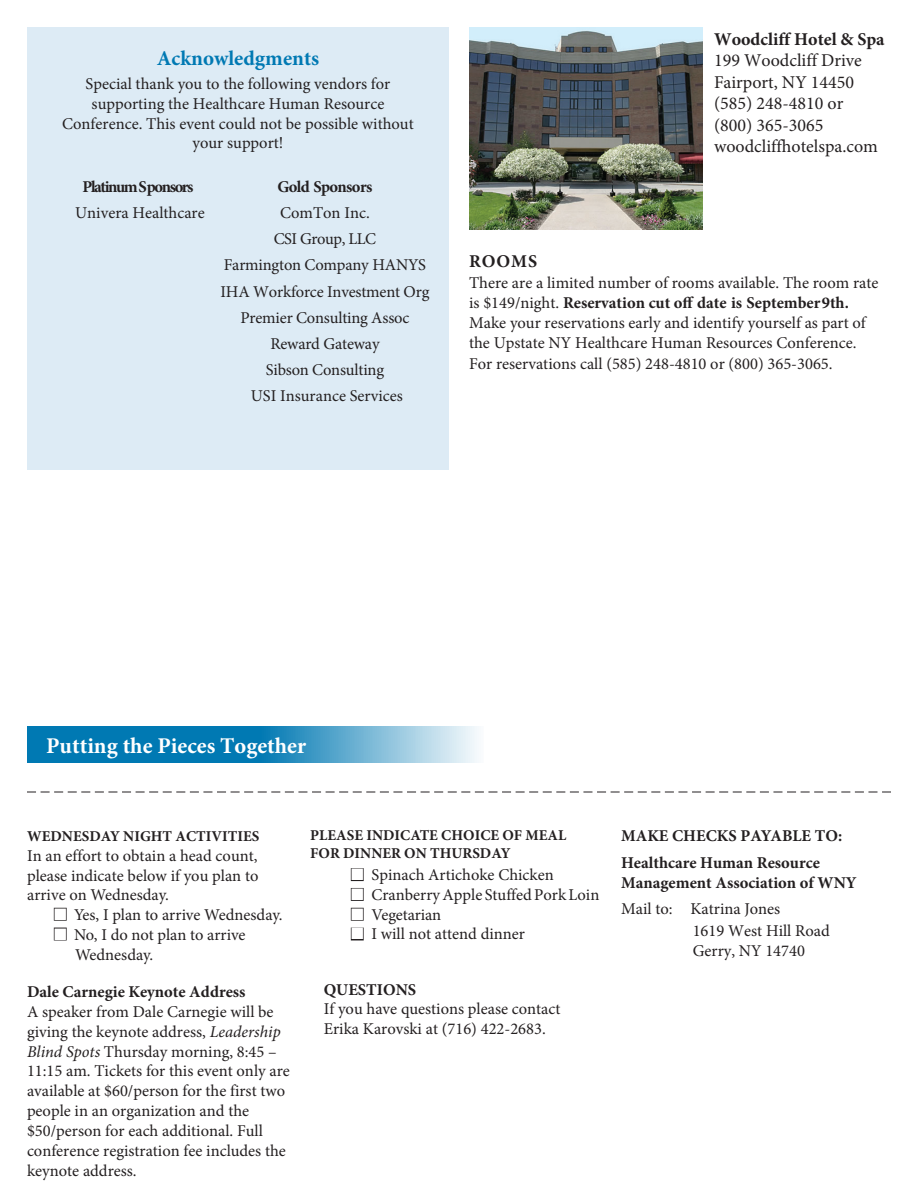
<style>
.page{position:relative;width:918px;height:1188px;background:#fff}
.page>*{position:absolute;margin:0;border:0;box-sizing:border-box;transform-origin:0 0}
.t1{font:700 22.5px "Minion Pro";color:#fff}
.sponsor_head{font:700 21px "Minion Pro";color:#0079b3}
.t2{font:18px/21.5px "Minion Pro";color:#231f20}
.t3{font:700 18px "Minion Pro";letter-spacing:.05em;color:#231f20}
.body_text{font:16.5px/19.8px "Minion Pro";color:#231f20}
.sponsor_head-2{font:16.5px/19.8px "Minion Pro";color:#231f20;text-align:center}
.body_text-2{font:700 16.5px/26.8px "Minion Pro";color:#231f20}
.subhead{font:700 15px/18px "Minion Pro";color:#231f20}
.s1{font-weight:700}
.s2{color:#fff}
.s3{font-style:italic}
.s4{font-weight:400}
</style>
<div class="page">
<img style="left:469px;top:27px;width:233px;height:202px">
<div style="left:27px;top:27px;width:422px;height:443px;background:#ddebf5"></div>
<svg style="left:27px;top:792px;width:864px;height:1px"></svg>
<div style="left:54px;top:908px;width:13px;height:13px;border:2px solid #231f20"></div>
<div style="left:54px;top:928px;width:13px;height:12px;border:2px solid #231f20"></div>
<div style="left:351px;top:868px;width:13px;height:13px;border:2px solid #231f20"></div>
<div style="left:351px;top:888px;width:13px;height:13px;border:2px solid #231f20"></div>
<div style="left:351px;top:908px;width:13px;height:13px;border:2px solid #231f20"></div>
<div style="left:351px;top:928px;width:13px;height:12px;border:2px solid #231f20"></div>
<svg style="left:27px;top:727px;width:450px;height:36px;background:#3a97c4"></svg>
<p class="sponsor_head" style="left:157px;top:44px;width:164px">Acknowledgments</p>
<p class="sponsor_head-2" style="left:62px;top:74px;width:353px">Special thank you to the following vendors for supporting the Healthcare Human Resource Conference. This event could not be possible without your support!</p>
<p class="body_text" style="left:75px;top:174px;width:131px;line-height:26.1px;text-align:center"><span class="s1">Platinum Sponsors<br></span>Univera Healthcare</p>
<p class="body_text" style="left:221px;top:174px;width:210px;line-height:26.1px;text-align:center"><span class="s1">Gold Sponsors<br></span>ComTon Inc.<br>CSI Group, LLC<br>Farmington Company HANYS<br>IHA Workforce Investment Org<br>Premier Consulting Assoc<br>Reward Gateway<br>Sibson Consulting<br>USI Insurance Services</p>
<p class="t2" style="left:714px;top:29px;width:172px"><span class="s1">Woodcliff Hotel &amp; Spa<br></span>199 Woodcliff Drive<br>Fairport, NY 14450 (585) 248-4810 or (800) 365-3065 woodcliffhotelspa.com</p>
<p class="t3" style="left:469px;top:248px;width:70px">ROOMS</p>
<p class="body_text" style="left:469px;top:272px;width:411px;line-height:20.2px">There are a limited number of rooms available. The room rate is $149/night. <span class="s1">Reservation cut off date is September 9th.<br></span>Make your reservations early and identify yourself as part of the Upstate NY Healthcare Human Resources Conference.<br>For reservations call (585) 248-4810 or (800) 365-3065.</p>
<p class="t1" style="left:46px;top:730px;width:262px">Putting the Pieces Together</p>
<p class="subhead" style="left:27px;top:827px;width:234px">WEDNESDAY NIGHT ACTIVITIES</p>
<p class="body_text" style="left:27px;top:846px;width:233px;text-align:justify">In an effort to obtain a head count, please indicate below if you plan to arrive on Wednesday.</p>
<p class="body_text" style="left:54px;top:905px;width:230px"><span class="s2">■</span> Yes, I plan to arrive Wednesday.</p>
<p class="body_text" style="left:75px;top:925px;width:172px;text-indent:-21px"><span class="s2">■</span> No, I do not plan to arrive<br>Wednesday.</p>
<p class="body_text" style="left:27px;top:982px;width:264px"><span class="s1">Dale Carnegie Keynote Address<br></span>A speaker from Dale Carnegie will be giving the keynote address, <span class="s3">Leadership Blind Spots</span> Thursday morning, 8:45 – 11:15 am. Tickets for this event only are available at $60/person for the first two people in an organization and the $50/person for each additional. Full conference registration fee includes the keynote address.</p>
<p class="subhead" style="left:310px;top:826px;width:258px">PLEASE INDICATE CHOICE OF MEAL<br>FOR DINNER ON THURSDAY</p>
<p class="body_text" style="left:351px;top:865px;width:204px"><span class="s2">■</span> Spinach Artichoke Chicken</p>
<p class="body_text" style="left:351px;top:885px;width:250px"><span class="s2">■</span> Cranberry Apple Stuffed Pork Loin</p>
<p class="body_text" style="left:351px;top:905px;width:91px"><span class="s2">■</span> Vegetarian</p>
<p class="body_text" style="left:351px;top:924px;width:175px"><span class="s2">■</span> I will not attend dinner</p>
<p class="body_text" style="left:324px;top:980px;width:238px"><span class="s1">QUESTIONS<br></span>If you have questions please contact<br>Erika Karovski at (716) 422-2683.</p>
<p class="body_text-2" style="left:621px;top:822px;width:223px">MAKE CHECKS PAYABLE TO:<br>Healthcare Human Resource</p>
<p class="body_text-2" style="left:621px;top:869px;width:237px">Management Association of WNY<br><span class="s4">Mail to: Katrina Jones</span></p>
<p class="body_text" style="left:693px;top:921px;width:139px">1619 West Hill Road<br>Gerry, NY 14740</p>
</div>
